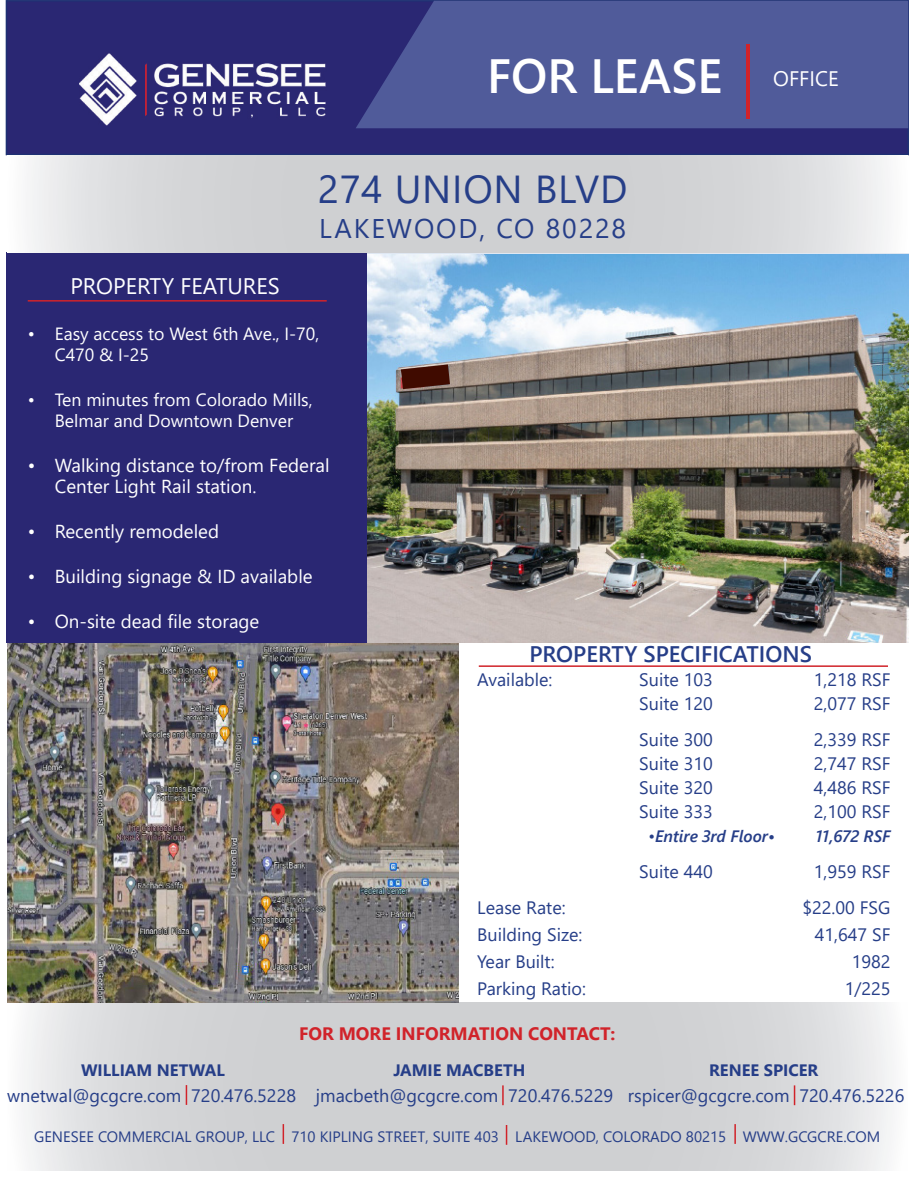
<style>
.page{position:relative;width:918px;height:1188px;background:#fff}
.page>*{position:absolute;margin:0;border:0;box-sizing:border-box;transform-origin:0 0}
.t1{font:600 48px "Segoe UI";color:#fff}
.t2{font:39px "Segoe UI";letter-spacing:.02em;color:#263e88}
.t3{font:27px "Segoe UI";letter-spacing:.07em;color:#263e88}
.t4{font:600 22.5px "Segoe UI";color:#263e88}
.t5{font:22.5px "Segoe UI";color:#fff}
.t6{font:21px "Segoe UI";color:#fff}
.t7{font:18.75px/21px "Segoe UI";color:#fff}
.t8{font:18px "Segoe UI";color:#263e88}
.t9{font:700 18px "Segoe UI";color:#d1232a}
.t10{font:17.7px/21px "Segoe UI";color:#fff}
.t11{font:700 16.5px "Segoe UI";color:#263e88}
.t12{font:italic 600 16.5px "Segoe UI";color:#263e88}
.t13{font:15px "Segoe UI";color:#263e88}
.s1{font-weight:400;font-style:normal}
</style>
<div class="page">
<div style="left:6px;top:1px;width:902px;height:154px;background:#2a2773"></div>
<div style="left:6px;top:0;width:903px;height:155px;border:2px solid #1e3173"></div>
<div style="left:6px;top:252px;width:901px;height:391px;background:#2a2773"></div>
<svg style="left:356px;top:1px;width:552px;height:127px;background:#4d5797"></svg>
<svg style="left:7px;top:155px;width:900px;height:98px;background:#d7d8da"></svg>
<svg style="left:24px;top:1003px;width:869px;height:168px;background:#d5d6d8"></svg>
<hr style="left:746px;top:44px;width:4px;height:75px;background:#d1232a">
<img style="left:80px;top:53px;width:246px;height:73px">
<svg style="left:283px;top:1124px;width:1px;height:20px"></svg>
<svg style="left:506px;top:1125px;width:1px;height:20px"></svg>
<svg style="left:186px;top:1085px;width:1px;height:20px"></svg>
<hr style="left:502px;top:1085px;width:2px;height:20px;background:#d1232a">
<hr style="left:734px;top:1124px;width:2px;height:20px;background:#d1232a">
<img style="left:367px;top:254px;width:542px;height:389px">
<img style="left:7px;top:644px;width:451px;height:359px">
<svg style="left:794px;top:1085px;width:1px;height:20px"></svg>
<svg style="left:401px;top:364px;width:49px;height:25px"></svg>
<hr style="left:479px;top:665px;width:409px;height:2px;background:#d1232a">
<hr style="left:28px;top:300px;width:299px;height:2px;background:#d1232a">
<p class="t1" style="left:487px;top:31px;width:237px">FOR LEASE</p>
<p class="t5" style="left:70px;top:265px;width:211px">PROPERTY FEATURES</p>
<p class="t2" style="left:318px;top:153px;width:311px">274 UNION BLVD</p>
<p class="t3" style="left:319px;top:203px;width:308px">LAKEWOOD, CO 80228</p>
<p class="t10" style="left:55px;top:322px;width:266px;text-indent:-27px">• Easy access to West 6th Ave., I-70,<br>C470 &amp; I-25</p>
<p class="t10" style="left:28px;top:388px;width:286px;text-align:center">• Ten minutes from Colorado Mills,<br>Belmar and Downtown Denver</p>
<p class="t7" style="left:55px;top:453px;width:276px;text-indent:-27px">• Walking distance to/from Federal<br>Center Light Rail station.</p>
<p class="t7" style="left:28px;top:519px;width:193px">• Recently remodeled</p>
<p class="t7" style="left:28px;top:564px;width:286px">• Building signage &amp; ID available</p>
<p class="t7" style="left:28px;top:609px;width:233px">• On-site dead file storage</p>
<p class="t6" style="left:773px;top:59px;width:67px">OFFICE</p>
<p class="t4" style="left:529px;top:633px;width:284px">PROPERTY SPECIFICATIONS</p>
<p class="t8" style="left:477px;top:663px;width:77px">Available:</p>
<p class="t8" style="left:639px;top:663px;width:75px">Suite 103</p>
<p class="t8" style="left:814px;top:663px;width:78px">1,218 RSF</p>
<p class="t8" style="left:639px;top:687px;width:75px">Suite 120</p>
<p class="t8" style="left:814px;top:687px;width:78px">2,077 RSF</p>
<p class="t8" style="left:639px;top:723px;width:75px">Suite 300</p>
<p class="t8" style="left:814px;top:723px;width:78px">2,339 RSF</p>
<p class="t8" style="left:639px;top:747px;width:75px">Suite 310</p>
<p class="t8" style="left:814px;top:747px;width:78px">2,747 RSF</p>
<p class="t8" style="left:639px;top:771px;width:75px">Suite 320</p>
<p class="t8" style="left:814px;top:771px;width:78px">4,486 RSF</p>
<p class="t8" style="left:639px;top:795px;width:75px">Suite 333</p>
<p class="t8" style="left:814px;top:795px;width:78px">2,100 RSF</p>
<p class="t12" style="left:648px;top:821px;width:128px"><span class="s1">•</span>Entire 3rd Floor•</p>
<p class="t12" style="left:816px;top:821px;width:76px">11,672 RSF</p>
<p class="t8" style="left:639px;top:855px;width:75px">Suite 440</p>
<p class="t8" style="left:814px;top:855px;width:78px">1,959 RSF</p>
<p class="t8" style="left:477px;top:891px;width:90px">Lease Rate:</p>
<p class="t8" style="left:802px;top:891px;width:90px">$22.00 FSG</p>
<p class="t8" style="left:477px;top:918px;width:107px">Building Size:</p>
<p class="t8" style="left:815px;top:918px;width:77px">41,647 SF</p>
<p class="t8" style="left:477px;top:945px;width:79px">Year Built:</p>
<p class="t8" style="left:852px;top:945px;width:40px">1982</p>
<p class="t8" style="left:477px;top:972px;width:110px">Parking Ratio:</p>
<p class="t8" style="left:845px;top:972px;width:47px">1/225</p>
<p class="t9" style="left:299px;top:1017px;width:318px">FOR MORE INFORMATION CONTACT:</p>
<p class="t11" style="left:81px;top:1055px;width:145px">WILLIAM NETWAL</p>
<p class="t11" style="left:393px;top:1055px;width:133px">JAMIE MACBETH</p>
<p class="t11" style="left:709px;top:1055px;width:111px">RENEE SPICER</p>
<p class="t8" style="left:7px;top:1078px;width:899px">wnetwal@gcgcre.com 720.476.5228 jmacbeth@gcgcre.com 720.476.5229 rspicer@gcgcre.com 720.476.5226</p>
<p class="t13" style="left:34px;top:1123px;width:848px">GENESEE COMMERCIAL GROUP, LLC 710 KIPLING STREET, SUITE 403 LAKEWOOD, COLORADO 80215 WWW.GCGCRE.COM</p>
</div>
